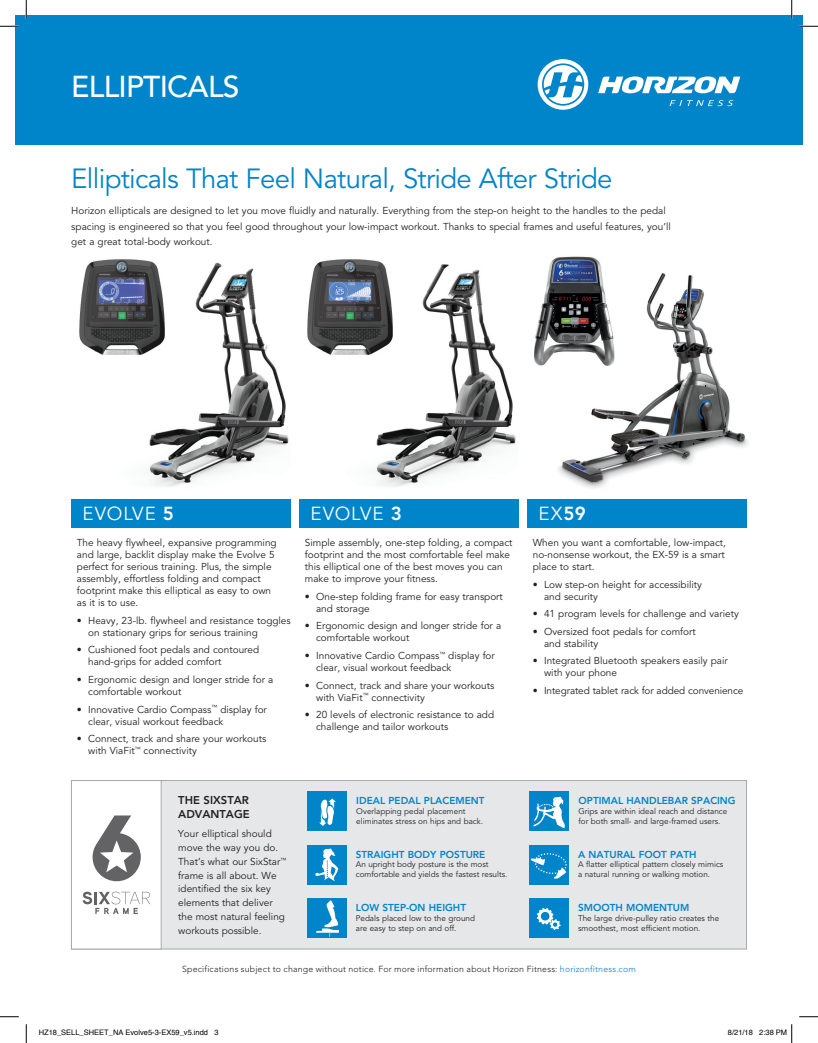
<style>
.page{position:relative;width:818px;height:1043px;background:#fff}
.page>*{position:absolute;margin:0;border:0;box-sizing:border-box;transform-origin:0 0}
.t1{font:500 30px "Avenir LT Std";letter-spacing:-.025em;color:#fff}
.t2{font:27.5px "Avenir LT Std";letter-spacing:-.025em;color:#0084ca}
.t3{font:18.75px "Avenir LT Std";letter-spacing:.045em;color:#fff}
.t4{font:800 11.25px/13.8px "Avenir LT Std";color:#231f20}
.t5{font:10px/12px "Avenir LT Std";color:#231f20}
.t6{font:800 10px "Avenir LT Std";color:#0084ca}
.t7{font:300 8.75px "Avenir LT Std";letter-spacing:.02em;color:#231f20}
.t8{font:8.12px/9.8px "Avenir LT Std";color:#231f20}
.t9{font:7.5px "Helvetica";color:#000}
.s1{font-weight:800}
.s2{color:#0084ca}
</style>
<div class="page">
<div style="left:15px;top:15px;width:787px;height:129px;background:#0084ca"></div>
<svg style="left:598px;top:76px;width:142px;height:17px"></svg>
<svg style="left:537px;top:59px;width:51px;height:51px"></svg>
<svg style="left:669px;top:100px;width:64px;height:6px"></svg>
<img style="left:149px;top:262px;width:140px;height:225px">
<img style="left:376px;top:264px;width:140px;height:223px">
<img style="left:558px;top:273px;width:190px;height:216px">
<div style="left:71px;top:499px;width:220px;height:28px;background:#0084ca"></div>
<div style="left:527px;top:499px;width:219px;height:28px;background:#0084ca"></div>
<div style="left:299px;top:499px;width:219px;height:28px;background:#0084ca"></div>
<img style="left:79px;top:259px;width:88px;height:98px">
<img style="left:307px;top:259px;width:88px;height:98px">
<img style="left:534px;top:256px;width:82px;height:110px">
<div style="left:71px;top:780px;width:675px;height:169px;background:#e6e7e9;border:1px solid #a8a9ad"></div>
<div style="left:308px;top:791px;width:39px;height:40px;background:#0084ca"></div>
<svg style="left:319px;top:798px;width:17px;height:28px"></svg>
<div style="left:308px;top:845px;width:39px;height:39px;background:#0084ca"></div>
<svg style="left:315px;top:848px;width:24px;height:33px"></svg>
<div style="left:308px;top:898px;width:39px;height:40px;background:#0084ca"></div>
<svg style="left:316px;top:900px;width:23px;height:36px"></svg>
<div style="left:529px;top:791px;width:39px;height:40px;background:#0084ca"></div>
<svg style="left:533px;top:796px;width:32px;height:33px"></svg>
<div style="left:529px;top:898px;width:39px;height:40px;background:#0084ca"></div>
<svg style="left:537px;top:908px;width:24px;height:22px"></svg>
<div style="left:529px;top:845px;width:39px;height:39px;background:#0084ca"></div>
<svg style="left:530px;top:853px;width:36px;height:25px"></svg>
<div style="left:71px;top:780px;width:90px;height:169px;background:#fff;border:1px solid #a8a9ad"></div>
<svg style="left:93px;top:815px;width:48px;height:66px"></svg>
<svg style="left:82px;top:891px;width:68px;height:23px"></svg>
<svg style="left:0;top:25px;width:19px;height:2px"></svg>
<svg style="left:799px;top:25px;width:19px;height:2px"></svg>
<svg style="left:0;top:1016px;width:19px;height:1px"></svg>
<svg style="left:799px;top:1016px;width:19px;height:1px"></svg>
<svg style="left:25px;top:0;width:2px;height:19px"></svg>
<svg style="left:25px;top:1024px;width:2px;height:18px"></svg>
<svg style="left:790px;top:0;width:2px;height:19px"></svg>
<svg style="left:791px;top:1024px;width:1px;height:18px"></svg>
<h1 class="t1" style="left:71px;top:69px;width:170px">ELLIPTICALS</h1>
<h2 class="t2" style="left:71px;top:162px;width:543px">Ellipticals That Feel Natural, Stride After Stride</h2>
<p class="t5" style="left:71px;top:203px;width:601px;line-height:15.6px">Horizon ellipticals are designed to let you move fluidly and naturally. Everything from the step-on height to the handles to the pedal spacing is engineered so that you feel good throughout your low-impact workout. Thanks to special frames and useful features, you’ll get a great total-body workout.</p>
<h3 class="t3" style="left:82px;top:503px;width:93px">EVOLVE <span class="s1">5</span></h3>
<p class="t5" style="left:77px;top:537px;width:201px">The heavy flywheel, expansive programming and large, backlit display make the Evolve 5 perfect for serious training. Plus, the simple assembly, effortless folding and compact footprint make this elliptical as easy to own as it is to use.</p>
<p class="t5" style="left:88px;top:614px;width:204px;text-indent:-11px">• Heavy, 23-lb. flywheel and resistance toggles on stationary grips for serious training</p>
<p class="t5" style="left:88px;top:644px;width:172px;text-indent:-11px">• Cushioned foot pedals and contoured hand-grips for added comfort</p>
<p class="t5" style="left:88px;top:673px;width:186px;text-indent:-11px">• Ergonomic design and longer stride for a comfortable workout</p>
<p class="t5" style="left:88px;top:703px;width:180px;text-indent:-11px">• Innovative Cardio Compass<sup>™</sup> display for clear, visual workout feedback</p>
<p class="t5" style="left:88px;top:733px;width:180px;text-indent:-11px">• Connect, track and share your workouts with ViaFit<sup>™</sup> connectivity</p>
<h3 class="t3" style="left:310px;top:503px;width:93px">EVOLVE <span class="s1">3</span></h3>
<h3 class="t3" style="left:538px;top:503px;width:49px">EX<span class="s1">59</span></h3>
<p class="t5" style="left:305px;top:537px;width:209px">Simple assembly, one-step folding, a compact footprint and the most comfortable feel make this elliptical one of the best moves you can make to improve your fitness.</p>
<p class="t5" style="left:316px;top:590px;width:188px;text-indent:-11px">• One-step folding frame for easy transport and storage</p>
<p class="t5" style="left:316px;top:620px;width:186px;text-indent:-11px">• Ergonomic design and longer stride for a comfortable workout</p>
<p class="t5" style="left:316px;top:649px;width:180px;text-indent:-11px">• Innovative Cardio Compass<sup>™</sup> display for clear, visual workout feedback</p>
<p class="t5" style="left:316px;top:679px;width:180px;text-indent:-11px">• Connect, track and share your workouts with ViaFit<sup>™</sup> connectivity</p>
<p class="t5" style="left:316px;top:709px;width:179px;text-indent:-11px">• 20 levels of electronic resistance to add challenge and tailor workouts</p>
<p class="t5" style="left:532px;top:537px;width:195px;text-align:justify">When you want a comfortable, low-impact, no-nonsense workout, the EX-59 is a smart place to start.</p>
<p class="t5" style="left:544px;top:578px;width:159px;text-indent:-11px">• Low step-on height for accessibility and security</p>
<p class="t5" style="left:532px;top:608px;width:207px">• 41 program levels for challenge and variety</p>
<p class="t5" style="left:544px;top:625px;width:153px;text-indent:-11px">• Oversized foot pedals for comfort and stability</p>
<p class="t5" style="left:544px;top:655px;width:185px;text-indent:-11px">• Integrated Bluetooth speakers easily pair with your phone</p>
<p class="t5" style="left:532px;top:685px;width:212px">• Integrated tablet rack for added convenience</p>
<p class="t4" style="left:178px;top:793px;width:73px">THE SIXSTAR<br>ADVANTAGE</p>
<p class="t5" style="left:178px;top:827px;width:109px;line-height:13.8px">Your elliptical should move the way you do.<br>That’s what our SixStar<sup>™ </sup>frame is all about. We identified the six key elements that deliver the most natural feeling workouts possible.</p>
<p class="t6" style="left:356px;top:794px;width:130px">IDEAL PEDAL PLACEMENT</p>
<p class="t8" style="left:356px;top:806px;width:128px">Overlapping pedal placement eliminates stress on hips and back.</p>
<p class="t6" style="left:356px;top:848px;width:131px">STRAIGHT BODY POSTURE</p>
<p class="t8" style="left:356px;top:859px;width:153px">An upright body posture is the most comfortable and yields the fastest results.</p>
<p class="t6" style="left:356px;top:901px;width:112px">LOW STEP-ON HEIGHT</p>
<p class="t8" style="left:356px;top:913px;width:121px">Pedals placed low to the ground are easy to step on and off.</p>
<p class="t6" style="left:578px;top:794px;width:159px">OPTIMAL HANDLEBAR SPACING</p>
<p class="t8" style="left:578px;top:806px;width:150px">Grips are within ideal reach and distance for both small- and large-framed users.</p>
<p class="t6" style="left:578px;top:848px;width:120px">A NATURAL FOOT PATH</p>
<p class="t8" style="left:578px;top:859px;width:147px">A flatter elliptical pattern closely mimics a natural running or walking motion.</p>
<p class="t6" style="left:578px;top:901px;width:113px">SMOOTH MOMENTUM</p>
<p class="t8" style="left:578px;top:913px;width:143px">The large drive-pulley ratio creates the smoothest, most efficient motion.</p>
<p class="t7" style="left:182px;top:963px;width:455px">Specifications subject to change without notice. For more information about Horizon Fitness: <span class="s2">horizonfitness.com</span></p>
<p class="t9" style="left:39px;top:1027px;width:181px">HZ18_SELL_SHEET_NA Evolve5-3-EX59_v5.indd 3</p>
<p class="t9" style="left:728px;top:1027px;width:61px">8/21/18 2:38 PM</p>
</div>
